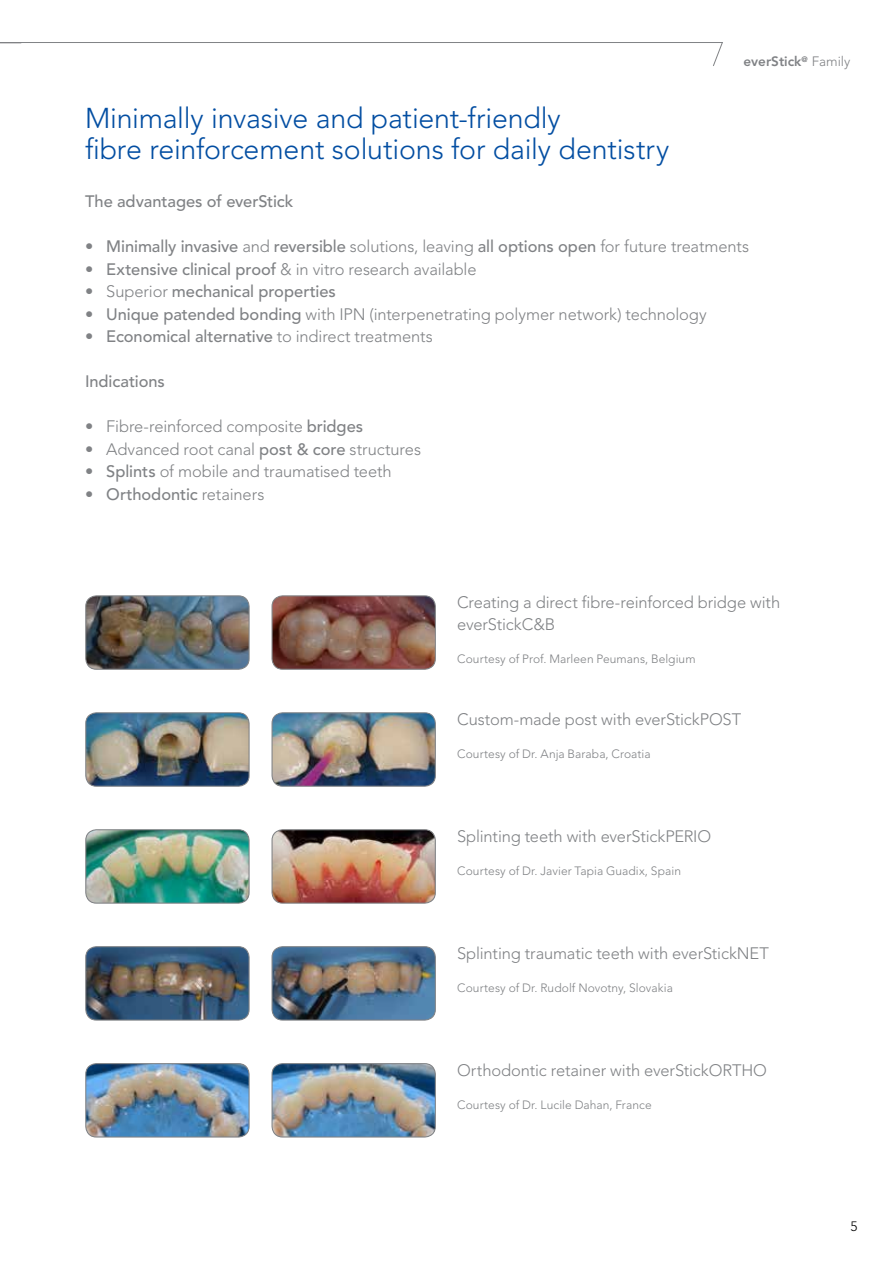
<style>
.page{position:relative;width:893px;height:1263px;background:#fff}
.page>*{position:absolute;margin:0;border:0;box-sizing:border-box;transform-origin:0 0}
.t1{font:300 28.5px/31.5px "Avenir LT Std";letter-spacing:-.005em;color:#034ea2}
.t2{font:300 16.5px/22.5px "Avenir LT Std";letter-spacing:-.01em;color:#808285}
.t3{font:500 16.5px "Avenir LT Std";letter-spacing:-.005em;color:#808285}
.t4{font:800 13.5px "Avenir LT Std";color:#808285}
.t5{font:300 13.5px "Avenir LT Std";color:#000}
.t6{font:300 12px "Avenir LT Std";letter-spacing:.005em;color:#808285}
.s1{font-weight:300}
.s2{font-weight:500}
</style>
<div class="page">
<svg style="left:0;top:42px;width:723px;height:24px"></svg>
<img style="left:87px;top:597px;width:161px;height:71px">
<div style="left:85px;top:595px;width:165px;height:75px;border:1px solid #808285;border-radius:11px"></div>
<img style="left:273px;top:597px;width:161px;height:71px">
<div style="left:271px;top:595px;width:165px;height:75px;border:1px solid #808285;border-radius:11px"></div>
<img style="left:87px;top:714px;width:161px;height:71px">
<div style="left:85px;top:712px;width:165px;height:75px;border:1px solid #808285;border-radius:11px"></div>
<img style="left:273px;top:714px;width:161px;height:71px">
<div style="left:271px;top:712px;width:165px;height:75px;border:1px solid #808285;border-radius:11px"></div>
<img style="left:87px;top:831px;width:161px;height:71px">
<div style="left:85px;top:829px;width:165px;height:75px;border:1px solid #808285;border-radius:11px"></div>
<img style="left:273px;top:831px;width:161px;height:71px">
<div style="left:271px;top:829px;width:165px;height:75px;border:1px solid #808285;border-radius:11px"></div>
<img style="left:87px;top:948px;width:162px;height:72px">
<div style="left:85px;top:946px;width:165px;height:74px;border:1px solid #808285;border-radius:11px"></div>
<img style="left:273px;top:948px;width:162px;height:72px">
<div style="left:271px;top:946px;width:165px;height:74px;border:1px solid #808285;border-radius:11px"></div>
<img style="left:87px;top:1065px;width:161px;height:72px">
<div style="left:85px;top:1063px;width:165px;height:74px;border:1px solid #808285;border-radius:11px"></div>
<img style="left:273px;top:1065px;width:162px;height:72px">
<div style="left:271px;top:1063px;width:165px;height:74px;border:1px solid #808285;border-radius:11px"></div>
<p class="t4" style="left:743px;top:53px;width:108px">everStick<sup>@</sup> <span class="s1">Family</span></p>
<h1 class="t1" style="left:85px;top:102px;width:586px">Minimally invasive and patient-friendly<br>fibre reinforcement solutions for daily dentistry</h1>
<p class="t3" style="left:85px;top:192px;width:210px">The advantages of everStick</p>
<p class="t3" style="left:85px;top:237px;width:666px"><span class="s1">•</span> Minimally invasive <span class="s1">and</span> reversible <span class="s1">solutions, leaving</span> all options open <span class="s1">for future treatments</span></p>
<p class="t2" style="left:85px;top:258px;width:393px">• <span class="s2">Extensive clinical proof</span> &amp; in vitro research available</p>
<p class="t3" style="left:85px;top:282px;width:252px"><span class="s1">• Superior</span> mechanical properties</p>
<p class="t2" style="left:85px;top:303px;width:623px">• <span class="s2">Unique patended bonding</span> with IPN (interpenetrating polymer network) technology</p>
<p class="t2" style="left:85px;top:326px;width:349px">• <span class="s2">Economical alternative</span> to indirect treatments</p>
<p class="t3" style="left:85px;top:372px;width:81px">Indications</p>
<p class="t2" style="left:85px;top:415px;width:280px">• Fibre-reinforced composite <span class="s2">bridges</span></p>
<p class="t2" style="left:85px;top:438px;width:338px">• Advanced root canal <span class="s2">post &amp; core</span> structures</p>
<p class="t2" style="left:85px;top:461px;width:308px">• <span class="s2">Splints</span> of mobile and traumatised teeth</p>
<p class="t3" style="left:85px;top:485px;width:181px"><span class="s1">•</span> Orthodontic <span class="s1">retainers</span></p>
<p class="t2" style="left:457px;top:591px;width:325px">Creating a direct fibre-reinforced bridge with everStickC&amp;B</p>
<p class="t6" style="left:457px;top:652px;width:240px">Courtesy of Prof. Marleen Peumans, Belgium</p>
<p class="t2" style="left:457px;top:708px;width:286px">Custom-made post with everStickPOST</p>
<p class="t6" style="left:457px;top:746px;width:195px">Courtesy of Dr. Anja Baraba, Croatia</p>
<p class="t2" style="left:457px;top:825px;width:255px">Splinting teeth with everStickPERIO</p>
<p class="t6" style="left:457px;top:863px;width:225px">Courtesy of Dr. Javier Tapia Guadix, Spain</p>
<p class="t2" style="left:457px;top:942px;width:313px">Splinting traumatic teeth with everStickNET</p>
<p class="t6" style="left:457px;top:980px;width:217px">Courtesy of Dr. Rudolf Novotny, Slovakia</p>
<p class="t2" style="left:457px;top:1059px;width:311px">Orthodontic retainer with everStickORTHO</p>
<p class="t6" style="left:457px;top:1097px;width:196px">Courtesy of Dr. Lucile Dahan, France</p>
<p class="t5" style="left:850px;top:1218px;width:9px">5</p>
</div>
